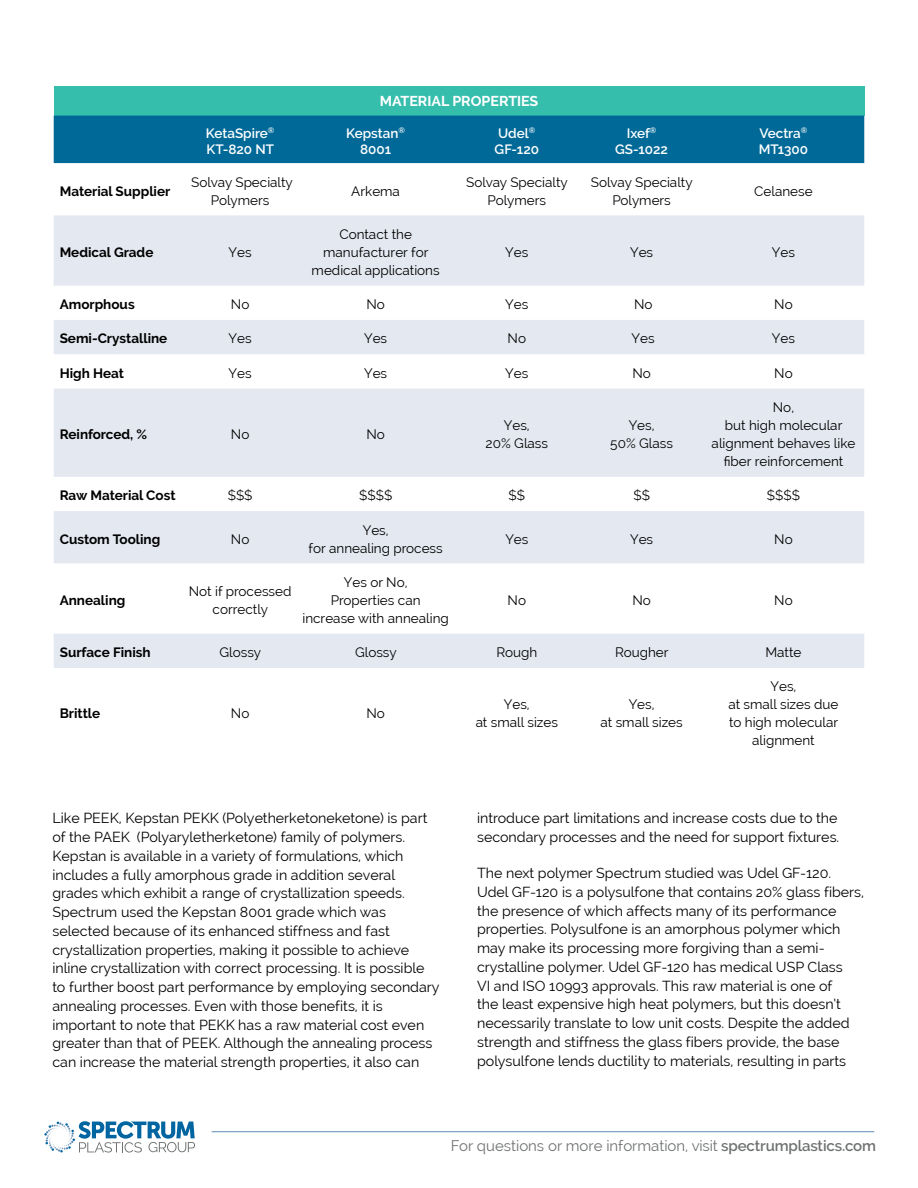
<style>
.page{position:relative;width:918px;height:1188px;background:#fff}
.page>*{position:absolute;margin:0;border:0;box-sizing:border-box;transform-origin:0 0}
.t1{font:15px "Raleway";color:#707272}
.t2{font:14.25px/18.8px "Raleway";color:#000}
.t3{font:700 14.25px "Raleway";color:#fff}
.t4{font:13.5px/18px "Raleway";color:#000;text-align:center}
.t5{font:700 13.5px "Raleway";color:#000}
.t6{font:600 13.5px/16.2px "Raleway";color:#fff}
.s1{font-weight:600}
</style>
<div class="page">
<hr style="left:212px;top:1131px;width:662px;height:1px;background:#5e8ab5">
<svg style="left:44px;top:1121px;width:151px;height:32px"></svg>
<div style="left:54px;top:86px;width:810px;height:30px;background:#36bead"></div>
<div style="left:54px;top:116px;width:810px;height:47px;background:#006998"></div>
<div style="left:54px;top:215px;width:810px;height:71px;background:#e4e8f0"></div>
<svg style="left:54px;top:320px;width:810px;height:348px;fill:#e4e8f0"></svg>
<p class="t3" style="left:380px;top:93px;width:160px">MATERIAL PROPERTIES</p>
<p class="t6" style="left:206px;top:125px;width:70px">KetaSpire<sup>®<br></sup>KT-820 NT</p>
<p class="t6" style="left:346px;top:125px;width:60px;text-align:center">Kepstan<sup>®<br></sup>8001</p>
<p class="t6" style="left:495px;top:125px;width:46px">Udel<sup>®<br></sup>GF-120</p>
<p class="t6" style="left:615px;top:125px;width:54px;text-align:center">Ixef<sup>®<br></sup>GS-1022</p>
<p class="t6" style="left:759px;top:125px;width:51px">Vectra<sup>®<br></sup>MT1300</p>
<p class="t5" style="left:60px;top:183px;width:112px">Material Supplier</p>
<p class="t4" style="left:191px;top:173px;width:103px">Solvay Specialty<br>Polymers</p>
<p class="t4" style="left:351px;top:182px;width:50px">Arkema</p>
<p class="t4" style="left:466px;top:173px;width:103px">Solvay Specialty<br>Polymers</p>
<p class="t4" style="left:591px;top:173px;width:103px">Solvay Specialty<br>Polymers</p>
<p class="t4" style="left:754px;top:182px;width:60px">Celanese</p>
<p class="t5" style="left:60px;top:244px;width:95px">Medical Grade</p>
<p class="t4" style="left:229px;top:243px;width:25px">Yes</p>
<p class="t4" style="left:312px;top:225px;width:130px">Contact the manufacturer for medical applications</p>
<p class="t4" style="left:505px;top:243px;width:25px">Yes</p>
<p class="t4" style="left:630px;top:243px;width:25px">Yes</p>
<p class="t4" style="left:772px;top:243px;width:25px">Yes</p>
<p class="t5" style="left:60px;top:297px;width:76px">Amorphous</p>
<p class="t4" style="left:231px;top:295px;width:20px">No</p>
<p class="t4" style="left:366px;top:295px;width:20px">No</p>
<p class="t4" style="left:505px;top:295px;width:25px">Yes</p>
<p class="t4" style="left:634px;top:295px;width:20px">No</p>
<p class="t4" style="left:774px;top:295px;width:20px">No</p>
<p class="t5" style="left:60px;top:331px;width:109px">Semi-Crystalline</p>
<p class="t4" style="left:229px;top:330px;width:25px">Yes</p>
<p class="t4" style="left:364px;top:330px;width:25px">Yes</p>
<p class="t4" style="left:508px;top:330px;width:20px">No</p>
<p class="t4" style="left:632px;top:330px;width:25px">Yes</p>
<p class="t4" style="left:772px;top:330px;width:25px">Yes</p>
<p class="t5" style="left:60px;top:365px;width:66px">High Heat</p>
<p class="t4" style="left:229px;top:364px;width:25px">Yes</p>
<p class="t4" style="left:364px;top:364px;width:25px">Yes</p>
<p class="t4" style="left:505px;top:364px;width:25px">Yes</p>
<p class="t4" style="left:632px;top:364px;width:20px">No</p>
<p class="t4" style="left:774px;top:364px;width:20px">No</p>
<p class="t5" style="left:60px;top:427px;width:89px">Reinforced, %</p>
<p class="t4" style="left:231px;top:425px;width:20px">No</p>
<p class="t4" style="left:366px;top:425px;width:20px">No</p>
<p class="t4" style="left:486px;top:416px;width:64px">Yes,<br>20% Glass</p>
<p class="t4" style="left:610px;top:416px;width:64px">Yes,<br>50% Glass</p>
<p class="t4" style="left:712px;top:398px;width:145px">No,<br>but high molecular alignment behaves like fiber reinforcement</p>
<p class="t5" style="left:60px;top:488px;width:117px">Raw Material Cost</p>
<p class="t4" style="left:228px;top:486px;width:26px">$$$</p>
<p class="t4" style="left:359px;top:486px;width:35px">$$$$</p>
<p class="t4" style="left:509px;top:486px;width:18px">$$</p>
<p class="t4" style="left:633px;top:486px;width:18px">$$</p>
<p class="t4" style="left:767px;top:486px;width:35px">$$$$</p>
<p class="t5" style="left:60px;top:531px;width:102px">Custom Tooling</p>
<p class="t4" style="left:231px;top:530px;width:20px">No</p>
<p class="t4" style="left:309px;top:521px;width:136px">Yes,<br>for annealing process</p>
<p class="t4" style="left:505px;top:530px;width:25px">Yes</p>
<p class="t4" style="left:630px;top:530px;width:25px">Yes</p>
<p class="t4" style="left:774px;top:530px;width:20px">No</p>
<p class="t5" style="left:60px;top:592px;width:67px">Annealing</p>
<p class="t4" style="left:189px;top:582px;width:104px">Not if processed correctly</p>
<p class="t4" style="left:303px;top:573px;width:148px">Yes or No,<br>Properties can<br>increase with annealing</p>
<p class="t4" style="left:508px;top:591px;width:20px">No</p>
<p class="t4" style="left:632px;top:591px;width:20px">No</p>
<p class="t4" style="left:774px;top:591px;width:20px">No</p>
<p class="t5" style="left:60px;top:645px;width:93px">Surface Finish</p>
<p class="t4" style="left:220px;top:643px;width:43px">Glossy</p>
<p class="t4" style="left:355px;top:643px;width:43px">Glossy</p>
<p class="t4" style="left:496px;top:643px;width:42px">Rough</p>
<p class="t4" style="left:615px;top:643px;width:55px">Rougher</p>
<p class="t4" style="left:765px;top:643px;width:38px">Matte</p>
<p class="t5" style="left:60px;top:706px;width:42px">Brittle</p>
<p class="t4" style="left:231px;top:705px;width:20px">No</p>
<p class="t4" style="left:366px;top:705px;width:20px">No</p>
<p class="t4" style="left:476px;top:696px;width:84px">Yes,<br>at small sizes</p>
<p class="t4" style="left:601px;top:696px;width:84px">Yes,<br>at small sizes</p>
<p class="t4" style="left:728px;top:678px;width:112px">Yes,<br>at small sizes due to high molecular alignment</p>
<p class="t2" style="left:52px;top:809px;width:389px">Like PEEK, Kepstan PEKK (Polyetherketoneketone) is part of the PAEK (Polyaryletherketone) family of polymers.<br>Kepstan is available in a variety of formulations, which includes a fully amorphous grade in addition several grades which exhibit a range of crystallization speeds.<br>Spectrum used the Kepstan 8001 grade which was selected because of its enhanced stiffness and fast crystallization properties, making it possible to achieve inline crystallization with correct processing. It is possible to further boost part performance by employing secondary annealing processes. Even with those benefits, it is important to note that PEKK has a raw material cost even greater than that of PEEK. Although the annealing process can increase the material strength properties, it also can</p>
<p class="t2" style="left:477px;top:809px;width:364px">introduce part limitations and increase costs due to the secondary processes and the need for support fixtures.</p>
<p class="t2" style="left:477px;top:864px;width:388px">The next polymer Spectrum studied was Udel GF-120.<br>Udel GF-120 is a polysulfone that contains 20% glass fibers, the presence of which affects many of its performance properties. Polysulfone is an amorphous polymer which may make its processing more forgiving than a semi&shy;crystalline polymer. Udel GF-120 has medical USP Class<br>VI and ISO 10993 approvals. This raw material is one of<br>the least expensive high heat polymers, but this doesn’t necessarily translate to low unit costs. Despite the added strength and stiffness the glass fibers provide, the base polysulfone lends ductility to materials, resulting in parts</p>
<p class="t1" style="left:451px;top:1137px;width:427px">For questions or more information, visit <span class="s1">spectrumplastics.com</span></p>
</div>
